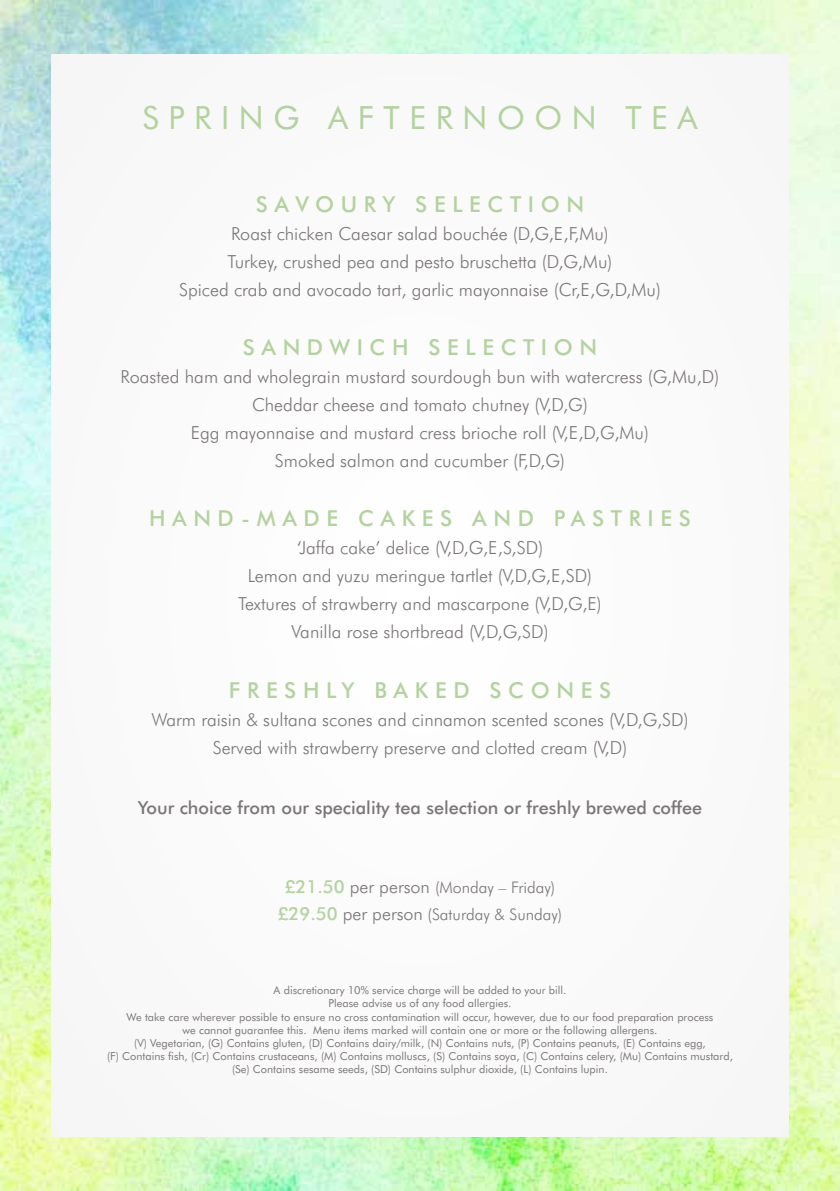
<style>
.page{position:relative;width:840px;height:1191px;background:#fff}
.page>*{position:absolute;margin:0;border:0;box-sizing:border-box;transform-origin:0 0}
.t1{font:32px "Futura BT";letter-spacing:.3em;color:#b2d39d}
.t2{font:500 22px "Futura BT";letter-spacing:.3em;color:#b2d39d}
.t3{font:300 18px/28px "Futura BT";color:#7b7676;text-align:center}
.t4{font:500 18px "Futura BT";color:#7b7676}
.t5{font:300 16px/27.2px "Futura BT";color:#7b7676;text-align:center}
.t6{font:11px/13.2px "Futura BT";color:#7b7676;text-align:center}
.s1{font-weight:500;font-size:18px;color:#b2d39d}
.s2{font-size:18px}
</style>
<div class="page">
<img style="left:0;top:0;width:839px;height:1191px">
<div style="left:51px;top:55px;width:737px;height:1081px;background:#fafafa"></div>
<h1 class="t1" style="left:142px;top:98px;width:556px">SPRING AFTERNOON TEA</h1>
<p class="t2" style="left:256px;top:190px;width:329px">SAVOURY SELECTION</p>
<p class="t3" style="left:179px;top:219px;width:483px">Roast chicken Caesar salad bouchée (D,G,E,F,Mu)<br>Turkey, crushed pea and pesto bruschetta (D,G,Mu)<br>Spiced crab and avocado tart, garlic mayonnaise (Cr,E,G,D,Mu)</p>
<p class="t2" style="left:243px;top:334px;width:356px">SANDWICH SELECTION</p>
<p class="t3" style="left:121px;top:362px;width:600px">Roasted ham and wholegrain mustard sourdough bun with watercress (G,Mu,D)<br>Cheddar cheese and tomato chutney (V,D,G)<br>Egg mayonnaise and mustard cress brioche roll (V,E,D,G,Mu)<br>Smoked salmon and cucumber (F,D,G)</p>
<p class="t2" style="left:149px;top:505px;width:543px">HAND-MADE CAKES AND PASTRIES</p>
<p class="t3" style="left:238px;top:534px;width:365px">‘Jaffa cake’ delice (V,D,G,E,S,SD)<br>Lemon and yuzu meringue tartlet (V,D,G,E,SD)<br>Textures of strawberry and mascarpone (V,D,G,E)<br>Vanilla rose shortbread (V,D,G,SD)</p>
<p class="t2" style="left:229px;top:676px;width:383px">FRESHLY BAKED SCONES</p>
<p class="t3" style="left:151px;top:705px;width:538px">Warm raisin &amp; sultana scones and cinnamon scented scones (V,D,G,SD)<br>Served with strawberry preserve and clotted cream (V,D)</p>
<p class="t4" style="left:138px;top:796px;width:565px">Your choice from our speciality tea selection or freshly brewed coffee</p>
<p class="t5" style="left:277px;top:873px;width:286px"><span class="s1">£21.50</span> <span class="s2">per person</span> (Monday – Friday) <span class="s1">£29.50</span> <span class="s2">per person</span> (Saturday &amp; Sunday)</p>
<p class="t6" style="left:107px;top:983px;width:627px">A discretionary 10% service charge will be added to your bill.<br>Please advise us of any food allergies.<br>We take care wherever possible to ensure no cross contamination will occur, however, due to our food preparation process<br>we cannot guarantee this. Menu items marked will contain one or more or the following allergens.<br>(V) Vegetarian, (G) Contains gluten, (D) Contains dairy/milk, (N) Contains nuts, (P) Contains peanuts, (E) Contains egg,<br>(F) Contains fish, (Cr) Contains crustaceans, (M) Contains molluscs, (S) Contains soya, (C) Contains celery, (Mu) Contains mustard, (Se) Contains sesame seeds, (SD) Contains sulphur dioxide, (L) Contains lupin.</p>
</div>
